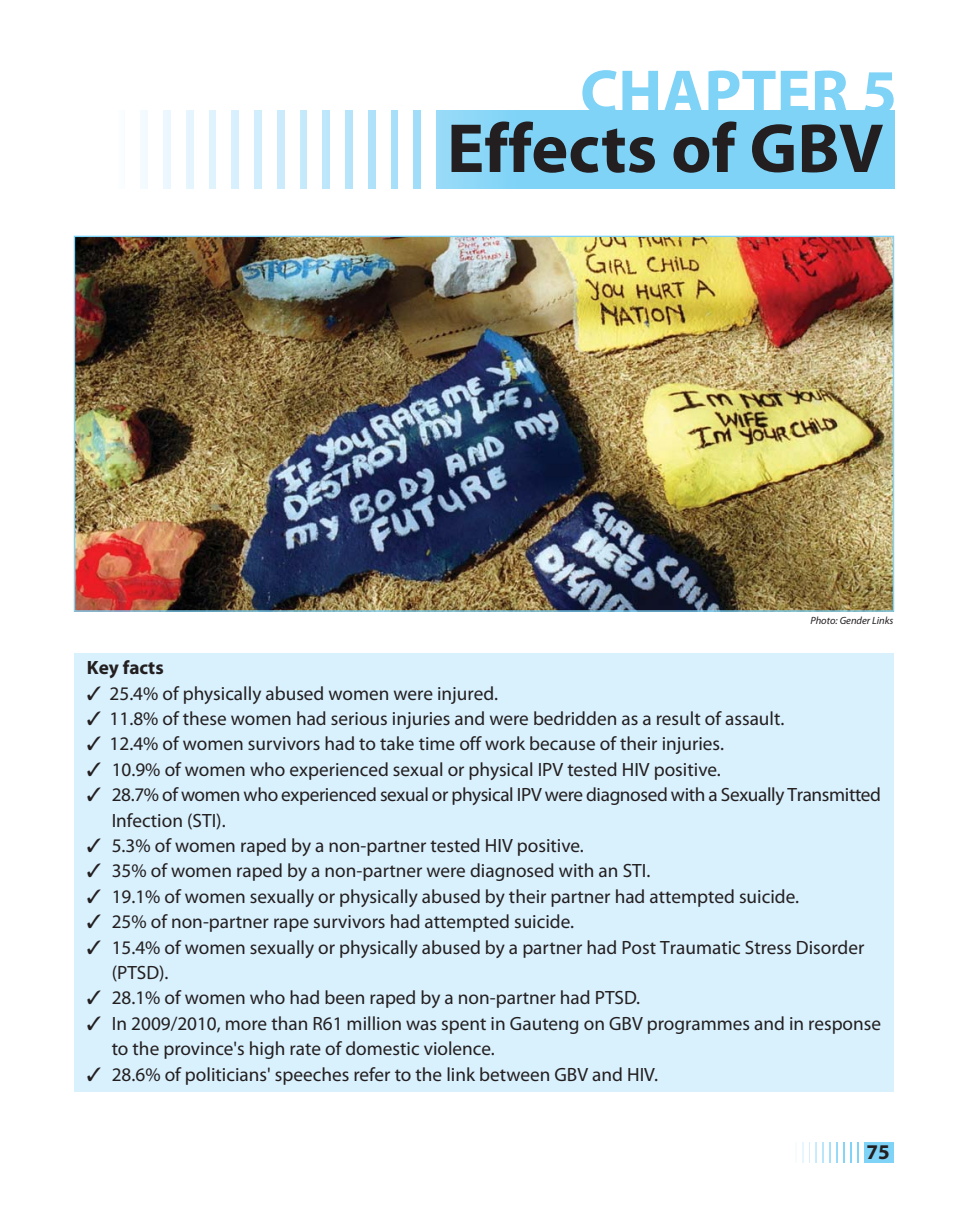
<style>
.page{position:relative;width:968px;height:1216px;background:#fff}
.page>*{position:absolute;margin:0;border:0;box-sizing:border-box;transform-origin:0 0}
.t1{font:700 70px "Myriad Pro";color:#231f20}
.t2{font:700 63.88px "Myriad Pro";color:#7ed3f7}
.t3{font:700 21px "Myriad Pro";color:#231f20}
.t4{font:19.25px/25.4px "Myriad Pro";color:#231f20}
.t5{font:19.25px/25.4px "Myriad Pro";letter-spacing:-.02em;color:#231f20}
.t6{font:700 19.25px "Myriad Pro";color:#231f20}
.t7{font:italic 10.5px "Myriad Pro";color:#231f20}
</style>
<div class="page">
<svg style="left:802px;top:1142px;width:42px;height:20px"></svg>
<div style="left:844px;top:1142px;width:49px;height:20px;background:#7ed3f7"></div>
<div style="left:858px;top:1138px;width:5px;height:28px;background:#fff"></div>
<div style="left:851px;top:1138px;width:5px;height:28px;background:#fff"></div>
<hr style="left:845px;top:1138px;width:4px;height:28px;background:#fff">
<hr style="left:838px;top:1138px;width:4px;height:28px;background:#fff">
<hr style="left:831px;top:1138px;width:4px;height:28px;background:#fff">
<hr style="left:824px;top:1138px;width:4px;height:28px;background:#fff">
<hr style="left:817px;top:1138px;width:4px;height:28px;background:#fff">
<div style="left:810px;top:1138px;width:5px;height:28px;background:#fff"></div>
<div style="left:803px;top:1138px;width:5px;height:28px;background:#fff"></div>
<div style="left:74px;top:653px;width:819px;height:438px;background:#d9f0fd"></div>
<img style="left:76px;top:238px;width:816px;height:371px">
<svg style="left:140px;top:111px;width:375px;height:78px;background:#b0e3fa"></svg>
<div style="left:515px;top:111px;width:379px;height:78px;background:#7ed3f7"></div>
<div style="left:216px;top:98px;width:15px;height:93px;background:#fff"></div>
<div style="left:194px;top:98px;width:14px;height:93px;background:#fff"></div>
<div style="left:171px;top:98px;width:15px;height:93px;background:#fff"></div>
<div style="left:148px;top:98px;width:15px;height:93px;background:#fff"></div>
<div style="left:376px;top:96px;width:14px;height:93px;background:#fff"></div>
<div style="left:353px;top:96px;width:15px;height:93px;background:#fff"></div>
<div style="left:330px;top:96px;width:15px;height:93px;background:#fff"></div>
<div style="left:307px;top:96px;width:15px;height:93px;background:#fff"></div>
<div style="left:285px;top:96px;width:14px;height:93px;background:#fff"></div>
<div style="left:262px;top:96px;width:15px;height:93px;background:#fff"></div>
<div style="left:239px;top:96px;width:15px;height:93px;background:#fff"></div>
<div style="left:421px;top:98px;width:15px;height:93px;background:#fff"></div>
<div style="left:398px;top:98px;width:15px;height:93px;background:#fff"></div>
<h2 class="t2" style="left:580px;top:68px;width:318px">CHAPTER 5</h2>
<h1 class="t1" style="left:447px;top:122px;width:438px">Effects of GBV</h1>
<p class="t7" style="left:810px;top:616px;width:85px">Photo: Gender Links</p>
<p class="t6" style="left:87px;top:660px;width:78px">Key facts</p>
<p class="t4" style="left:87px;top:681px;width:412px">✓ 25.4% of physically abused women were injured.</p>
<p class="t4" style="left:87px;top:707px;width:699px">✓ 11.8% of these women had serious injuries and were bedridden as a result of assault.</p>
<p class="t4" style="left:87px;top:732px;width:638px">✓ 12.4% of women survivors had to take time off work because of their injuries.</p>
<p class="t4" style="left:87px;top:758px;width:635px">✓ 10.9% of women who experienced sexual or physical IPV tested HIV positive.</p>
<p class="t5" style="left:112px;top:783px;width:770px;text-indent:-25px">✓ 28.7% of women who experienced sexual or physical IPV were diagnosed with a Sexually Transmitted<br>Infection (STI).</p>
<p class="t4" style="left:87px;top:834px;width:498px">✓ 5.3% of women raped by a non-partner tested HIV positive.</p>
<p class="t4" style="left:87px;top:859px;width:565px">✓ 35% of women raped by a non-partner were diagnosed with an STI.</p>
<p class="t4" style="left:87px;top:884px;width:713px">✓ 19.1% of women sexually or physically abused by their partner had attempted suicide.</p>
<p class="t4" style="left:87px;top:910px;width:488px">✓ 25% of non-partner rape survivors had attempted suicide.</p>
<p class="t4" style="left:112px;top:935px;width:754px;text-indent:-25px">✓ 15.4% of women sexually or physically abused by a partner had Post Traumatic Stress Disorder (PTSD).</p>
<p class="t4" style="left:87px;top:986px;width:554px">✓ 28.1% of women who had been raped by a non-partner had PTSD.</p>
<p class="t4" style="left:112px;top:1011px;width:770px;text-indent:-25px">✓ In 2009/2010, more than R61 million was spent in Gauteng on GBV programmes and in response to the province's high rate of domestic violence.</p>
<p class="t4" style="left:87px;top:1062px;width:572px">✓ 28.6% of politicians' speeches refer to the link between GBV and HIV.</p>
<p class="t3" style="left:866px;top:1143px;width:25px">75</p>
</div>
